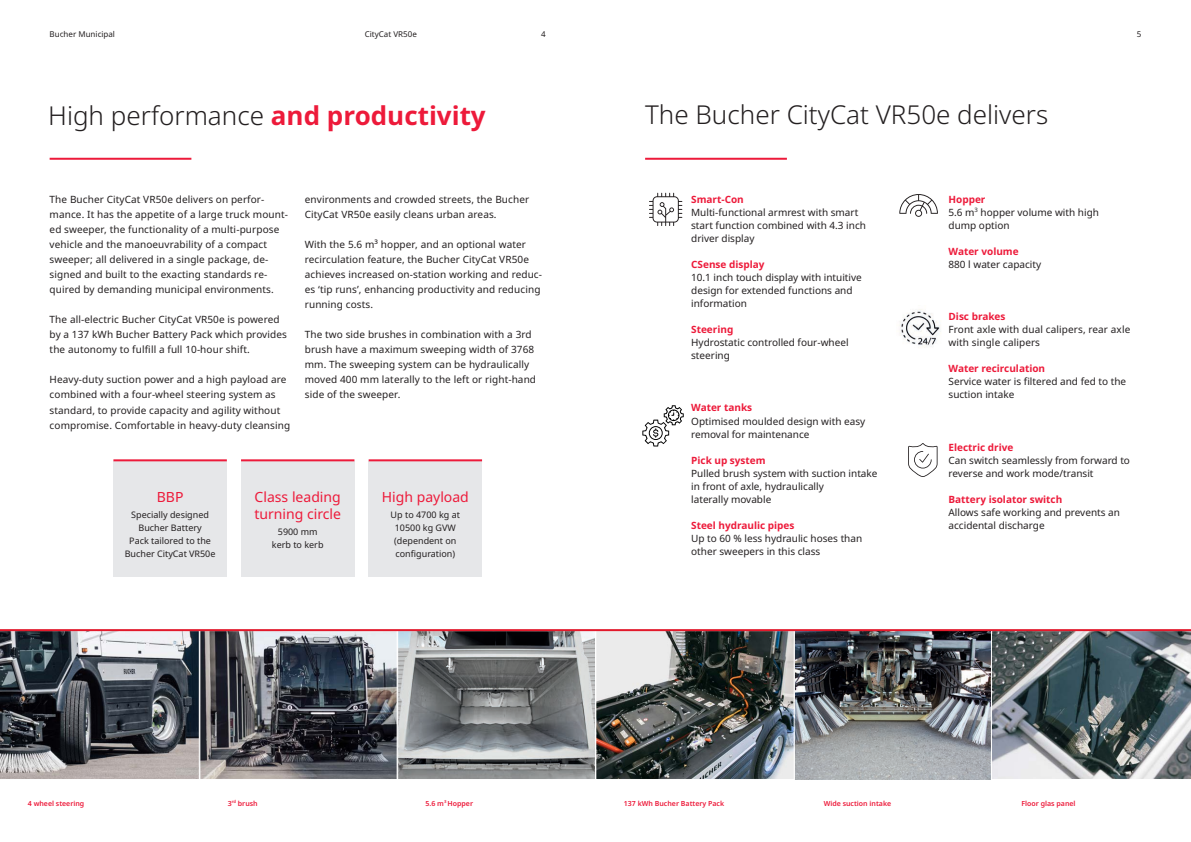
<style>
.page{position:relative;width:1191px;height:842px;background:#fff}
.page>*{position:absolute;margin:0;border:0;box-sizing:border-box;transform-origin:0 0}
.Headline_50_58{font:300 26px "Noto Sans";color:#231f20}
.Fact_highlight_headl{font:14px/17px "Noto Sans";color:#ed1a3a}
.Copy_10_15{font:10px/15px "Noto Sans";letter-spacing:.01em;color:#231f20}
.Fact_copy_9_13{font:10px/13px "Noto Sans";color:#231f20}
.Fact_header_9_13{font:700 10px "Noto Sans";color:#ed1a3a}
.Fact_copy_9_13-2{font:700 10px "Noto Sans";color:#ed1a3a}
.Fact_copy_9_13-3{font:9px/13px "Noto Sans";color:#231f20;text-align:center}
.t1{font:8px "Noto Sans";color:#231f20}
.Caption_header_7_10{font:600 7px "Noto Sans";color:#ed1a3a}
.s1{font-weight:700;color:#ed1a3a}
</style>
<div class="page">
<svg style="left:642px;top:405px;width:41px;height:41px"></svg>
<img style="left:795px;top:631px;width:196px;height:149px">
<img style="left:597px;top:631px;width:198px;height:147px">
<svg style="left:398px;top:632px;width:196px;height:146px;background:#808385"></svg>
<svg style="left:201px;top:632px;width:195px;height:146px;background:#56585f"></svg>
<div style="left:595px;top:630px;width:199px;height:150px;border:1px solid #fff"></div>
<svg style="left:0;top:631px;width:199px;height:148px;background:#63666c"></svg>
<svg style="left:991px;top:631px;width:200px;height:148px;background:#6a767a"></svg>
<div style="left:396px;top:630px;width:200px;height:150px;border:1px solid #fff"></div>
<div style="left:199px;top:630px;width:199px;height:150px;border:1px solid #fff"></div>
<hr style="left:0;top:629px;width:1191px;height:2px;background:#e2192b">
<hr style="left:50px;top:158px;width:141px;height:2px;background:#ed1a3a">
<hr style="left:645px;top:158px;width:142px;height:2px;background:#ed1a3a">
<img style="left:899px;top:309px;width:41px;height:39px">
<svg style="left:899px;top:194px;width:39px;height:23px"></svg>
<svg style="left:908px;top:443px;width:29px;height:34px"></svg>
<svg style="left:649px;top:193px;width:33px;height:33px"></svg>
<div style="left:369px;top:461px;width:113px;height:116px;background:#e6e7e9"></div>
<div style="left:241px;top:461px;width:113px;height:116px;background:#e6e7e9"></div>
<div style="left:113px;top:461px;width:114px;height:116px;background:#e6e7e9"></div>
<hr style="left:369px;top:459px;width:113px;height:2px;background:#ed1a3a">
<hr style="left:241px;top:459px;width:113px;height:2px;background:#ed1a3a">
<hr style="left:113px;top:459px;width:114px;height:2px;background:#ed1a3a">
<p class="t1" style="left:50px;top:29px;width:67px">Bucher Municipal</p>
<p class="t1" style="left:365px;top:29px;width:54px">CityCat VR50e</p>
<p class="t1" style="left:541px;top:29px;width:6px">4</p>
<p class="t1" style="left:1136px;top:29px;width:6px">5</p>
<p class="Headline_50_58" style="left:48px;top:97px;width:439px">High performance <span class="s1">and productivity</span></p>
<p class="Copy_10_15" style="left:50px;top:193px;width:240px">The Bucher CityCat VR50e delivers on perfor&shy;mance. It has the appetite of a large truck mount&shy;ed sweeper, the functionality of a multi-purpose vehicle and the manoeuvrability of a compact sweeper; all delivered in a single package, de&shy;signed and built to the exacting standards re&shy;quired by demanding municipal environments.</p>
<p class="Copy_10_15" style="left:50px;top:313px;width:239px">The all-electric Bucher CityCat VR50e is powered by a 137 kWh Bucher Battery Pack which provides the autonomy to fulfill a full 10-hour shift.</p>
<p class="Copy_10_15" style="left:50px;top:373px;width:242px">Heavy-duty suction power and a high payload are combined with a four-wheel steering system as standard, to provide capacity and agility without compromise. Comfortable in heavy-duty cleansing</p>
<p class="Copy_10_15" style="left:305px;top:193px;width:226px">environments and crowded streets, the Bucher<br>CityCat VR50e easily cleans urban areas.</p>
<p class="Copy_10_15" style="left:305px;top:238px;width:239px">With the 5.6 m³ hopper, and an optional water recirculation feature, the Bucher CityCat VR50e achieves increased on-station working and reduc&shy;es ‘tip runs’, enhancing productivity and reducing running costs.</p>
<p class="Copy_10_15" style="left:305px;top:328px;width:233px">The two side brushes in combination with a 3rd brush have a maximum sweeping width of 3768 mm. The sweeping system can be hydraulically moved 400 mm laterally to the left or right-hand side of the sweeper.</p>
<p class="Fact_highlight_headl" style="left:157px;top:489px;width:28px">BBP</p>
<p class="Fact_copy_9_13-3" style="left:131px;top:508px;width:79px">Specially designed</p>
<p class="Fact_copy_9_13-3" style="left:138px;top:521px;width:65px">Bucher Battery</p>
<p class="Fact_copy_9_13-3" style="left:129px;top:534px;width:83px">Pack tailored to the</p>
<p class="Fact_copy_9_13-3" style="left:125px;top:547px;width:92px">Bucher CityCat VR50e</p>
<p class="Fact_highlight_headl" style="left:254px;top:489px;width:88px">Class leading turning circle</p>
<p class="Fact_copy_9_13-3" style="left:272px;top:525px;width:53px">5900 mm kerb to kerb</p>
<p class="Fact_highlight_headl" style="left:382px;top:489px;width:89px">High payload</p>
<p class="Fact_copy_9_13-3" style="left:390px;top:508px;width:71px">Up to 4700 kg at<br>10500 kg GVW (dependent on configuration)</p>
<p class="Headline_50_58" style="left:645px;top:96px;width:405px">The Bucher CityCat VR50e delivers</p>
<p class="Fact_header_9_13" style="left:691px;top:193px;width:54px">Smart-Con</p>
<p class="Fact_copy_9_13" style="left:691px;top:207px;width:169px">Multi-functional armrest with smart</p>
<p class="Fact_copy_9_13" style="left:691px;top:220px;width:176px">start function combined with 4.3 inch</p>
<p class="Fact_copy_9_13" style="left:691px;top:233px;width:65px">driver display</p>
<p class="Fact_header_9_13" style="left:691px;top:258px;width:75px">CSense display</p>
<p class="Fact_copy_9_13" style="left:691px;top:272px;width:172px">10.1 inch touch display with intuitive design for extended functions and information</p>
<p class="Fact_copy_9_13" style="left:691px;top:324px;width:159px"><span class="s1">Steering<br></span>Hydrostatic controlled four-wheel steering</p>
<p class="Fact_header_9_13" style="left:691px;top:401px;width:63px">Water tanks</p>
<p class="Fact_copy_9_13" style="left:691px;top:415px;width:176px">Optimised moulded design with easy removal for maintenance</p>
<p class="Fact_header_9_13" style="left:691px;top:453px;width:76px">Pick up system</p>
<p class="Fact_copy_9_13" style="left:691px;top:467px;width:188px">Pulled brush system with suction intake in front of axle, hydraulically<br>laterally movable</p>
<p class="Fact_copy_9_13-2" style="left:691px;top:518px;width:105px">Steel hydraulic pipes</p>
<p class="Fact_copy_9_13" style="left:691px;top:532px;width:173px">Up to 60 % less hydraulic hoses than other sweepers in this class</p>
<p class="Fact_header_9_13" style="left:948px;top:193px;width:38px">Hopper</p>
<p class="Fact_copy_9_13" style="left:948px;top:207px;width:152px">5.6 m<sup>3</sup> hopper volume with high dump option</p>
<p class="Fact_header_9_13" style="left:948px;top:245px;width:72px">Water volume</p>
<p class="Fact_copy_9_13" style="left:948px;top:259px;width:94px">880 l water capacity</p>
<p class="Fact_copy_9_13-2" style="left:948px;top:310px;width:58px">Disc brakes</p>
<p class="Fact_copy_9_13" style="left:948px;top:324px;width:183px">Front axle with dual calipers, rear axle with single calipers</p>
<p class="Fact_header_9_13" style="left:948px;top:362px;width:98px">Water recirculation</p>
<p class="Fact_copy_9_13" style="left:948px;top:376px;width:179px">Service water is filtered and fed to the suction intake</p>
<p class="Fact_header_9_13" style="left:948px;top:440px;width:66px">Electric drive</p>
<p class="Fact_copy_9_13" style="left:948px;top:454px;width:183px">Can switch seamlessly from forward to reverse and work mode/transit</p>
<p class="Fact_copy_9_13-2" style="left:948px;top:492px;width:115px">Battery isolator switch</p>
<p class="Fact_copy_9_13" style="left:948px;top:506px;width:173px">Allows safe working and prevents an accidental discharge</p>
<p class="Caption_header_7_10" style="left:28px;top:798px;width:58px">4 wheel steering</p>
<p class="Caption_header_7_10" style="left:228px;top:798px;width:32px">3<sup>rd</sup> brush</p>
<p class="Caption_header_7_10" style="left:624px;top:798px;width:102px">137 kWh Bucher Battery Pack</p>
<p class="Caption_header_7_10" style="left:425px;top:798px;width:49px">5.6 m<sup>3</sup> Hopper</p>
<p class="Caption_header_7_10" style="left:1021px;top:798px;width:56px">Floor glas panel</p>
<p class="Caption_header_7_10" style="left:823px;top:798px;width:69px">Wide suction intake</p>
</div>
